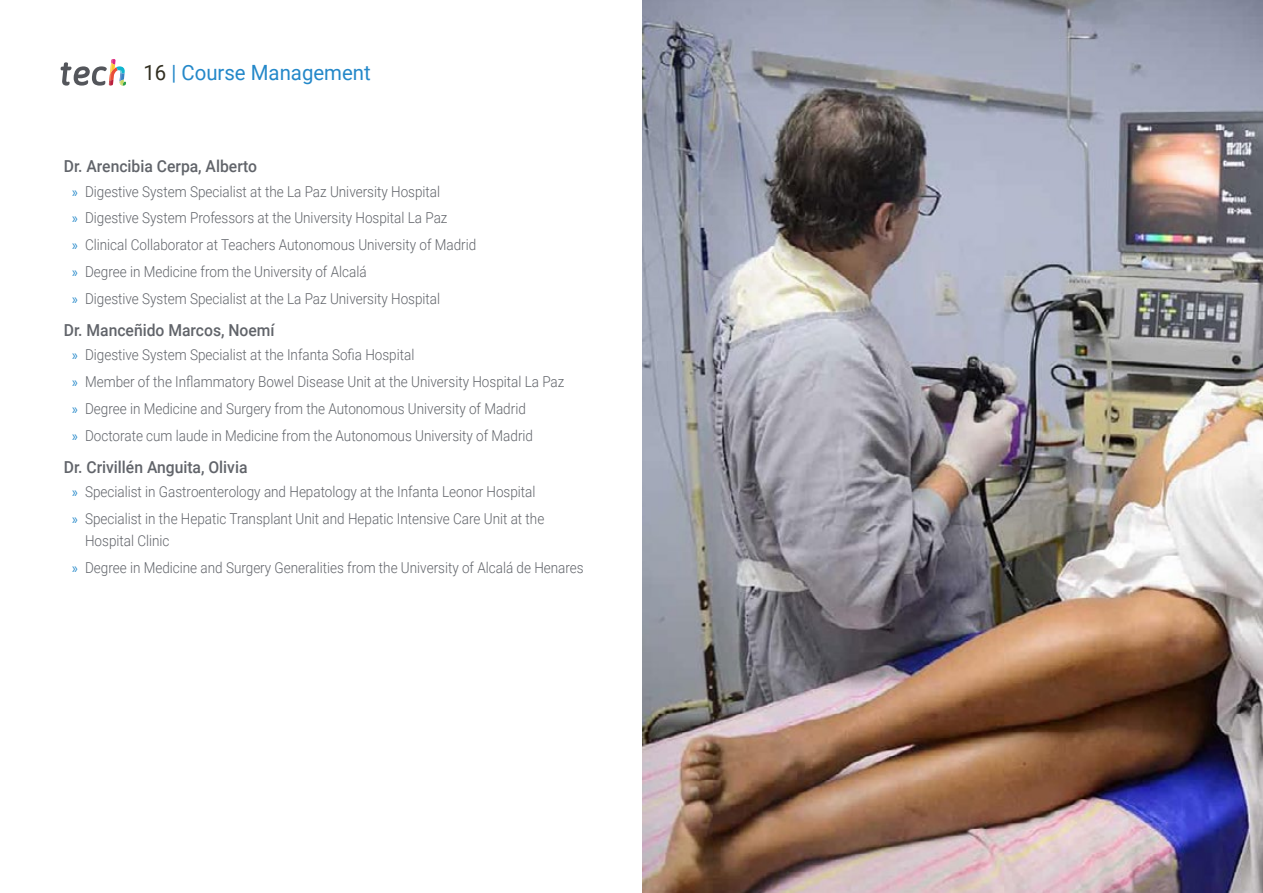
<style>
.page{position:relative;width:1263px;height:893px;background:#fff}
.page>*{position:absolute;margin:0;border:0;box-sizing:border-box;transform-origin:0 0}
.t1{font:21px "Roboto";color:#2488c9}
.t2{font:500 16.5px "Roboto";color:#61646a;scale:.95 1}
.t3{font:300 15px/26.7px "Roboto";color:#61646a;scale:.9 1}
.s1{color:#312e20}
.s2{font-family:"Myriad Pro";font-weight:400;color:#2488c9}
</style>
<div class="page">
<svg style="left:61px;top:59px;width:65px;height:27px"></svg>
<img style="left:642px;top:0;width:621px;height:893px">
<h1 class="t1" style="left:144px;top:57px;width:229px"><span class="s1">16</span> | Course Management</h1>
<p class="t2" style="left:64px;top:155px;width:205px">Dr. Arencibia Cerpa, Alberto</p>
<p class="t3" style="left:72px;top:177px;width:450px"><span class="s2">»</span> Digestive System Specialist at the La Paz University Hospital<br><span class="s2">»</span> Digestive System Professors at the University Hospital La Paz<br><span class="s2">»</span> Clinical Collaborator at Teachers Autonomous University of Madrid <span class="s2">»</span> Degree in Medicine from the University of Alcalá<br><span class="s2">»</span> Digestive System Specialist at the La Paz University Hospital</p>
<p class="t2" style="left:64px;top:318px;width:224px">Dr. Manceñido Marcos, Noemí</p>
<p class="t3" style="left:72px;top:341px;width:548px"><span class="s2">»</span> Digestive System Specialist at the Infanta Sofia Hospital<br><span class="s2">»</span> Member of the Inflammatory Bowel Disease Unit at the University Hospital La Paz <span class="s2">»</span> Degree in Medicine and Surgery from the Autonomous University of Madrid<br><span class="s2">»</span> Doctorate cum laude in Medicine from the Autonomous University of Madrid</p>
<p class="t2" style="left:64px;top:455px;width:195px">Dr. Crivillén Anguita, Olivia</p>
<p class="t3" style="left:72px;top:478px;width:526px"><span class="s2">»</span> Specialist in Gastroenterology and Hepatology at the Infanta Leonor Hospital <span class="s2">»</span> Specialist in the Hepatic Transplant Unit and Hepatic Intensive Care Unit at the</p>
<p class="t3" style="left:72px;top:527px;width:570px;text-indent:13px">Hospital Clinic<br><span class="s2">»</span> Degree in Medicine and Surgery Generalities from the University of Alcalá de Henares</p>
</div>
